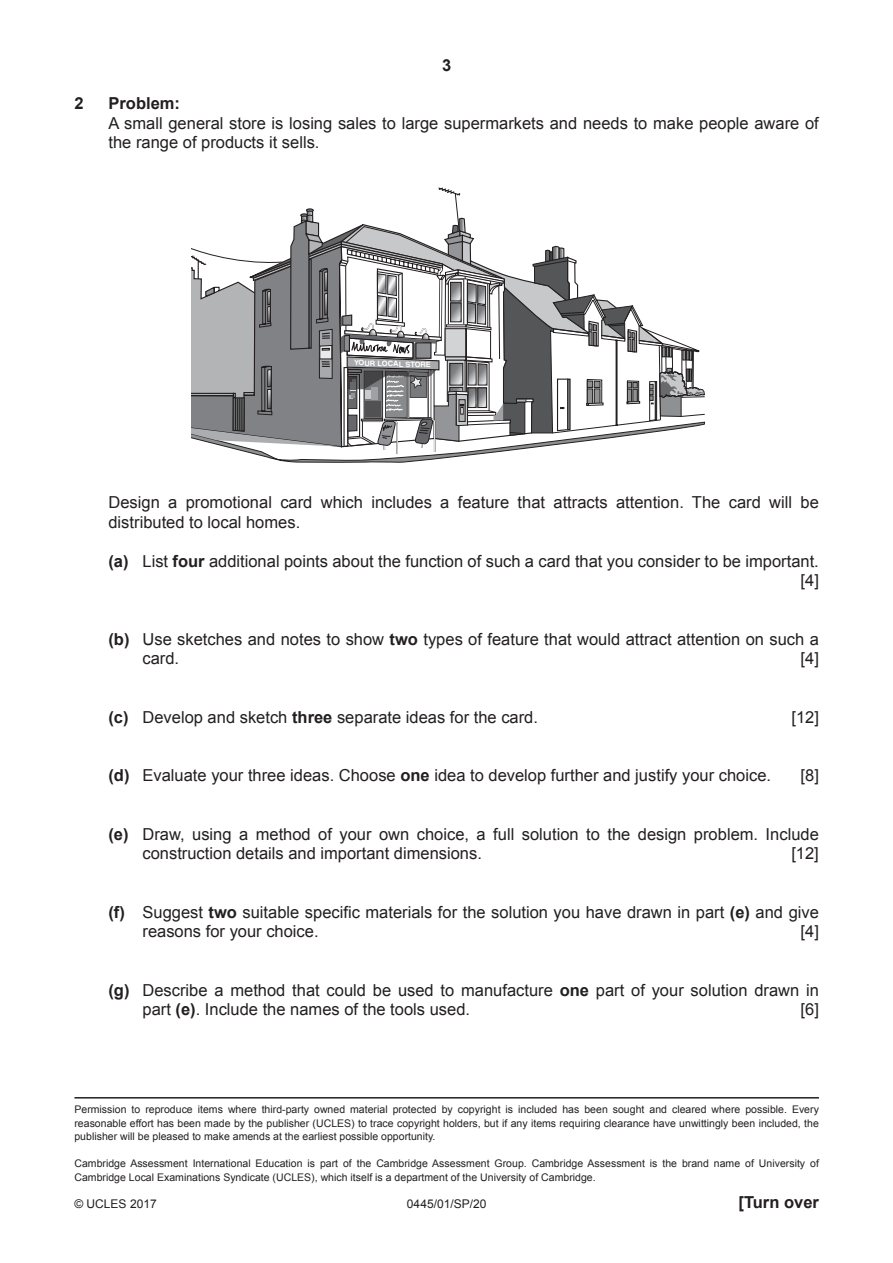
<style>
.page{position:relative;width:893px;height:1263px;background:#fff}
.page>*{position:absolute;margin:0;border:0;box-sizing:border-box;transform-origin:0 0}
.t1{font:16.5px/19.5px "Arial";color:#231f20}
.t2{font:700 16.5px "Arial";color:#231f20}
.t3{font:12px "Arial";color:#231f20}
.t4{font:10.5px/13.5px "Arial";color:#231f20;text-align:justify}
.t5{font:700 7.5px "Helvetica";color:#fff}
.s1{font-weight:700}
</style>
<div class="page">
<hr style="left:74px;top:1097px;width:745px;height:2px;background:#231f20">
<svg style="left:192px;top:187px;width:512px;height:276px"></svg>
<p class="t2" style="left:442px;top:59px;width:11px">3</p>
<p class="t2" style="left:74px;top:97px;width:11px">2</p>
<p class="t2" style="left:108px;top:97px;width:73px">Problem:</p>
<p class="t1" style="left:108px;top:115px;width:711px">A small general store is losing sales to large supermarkets and needs to make people aware of the range of products it sells.</p>
<p class="t5" style="left:354px;top:358px;width:78px;rotate:2deg">YOUR LOCAL STORE</p>
<p class="t1" style="left:108px;top:494px;width:712px">Design a promotional card which includes a feature that attracts attention. The card will be distributed to local homes.</p>
<p class="t1" style="left:108px;top:553px;width:712px;text-align:right"><span class="s1">(a)</span> List <span class="s1">four</span> additional points about the function of such a card that you consider to be important. [4]</p>
<p class="t1" style="left:142px;top:631px;width:678px;text-indent:-34px"><span class="s1">(b)</span> Use sketches and notes to show <span class="s1">two</span> types of feature that would attract attention on such a card.</p>
<p class="t1" style="left:800px;top:650px;width:20px">[4]</p>
<p class="t1" style="left:108px;top:709px;width:431px"><span class="s1">(c)</span> Develop and sketch <span class="s1">three</span> separate ideas for the card.</p>
<p class="t1" style="left:791px;top:709px;width:29px">[12]</p>
<p class="t1" style="left:108px;top:767px;width:664px"><span class="s1">(d)</span> Evaluate your three ideas. Choose <span class="s1">one</span> idea to develop further and justify your choice.</p>
<p class="t1" style="left:800px;top:767px;width:20px">[8]</p>
<p class="t1" style="left:142px;top:826px;width:677px;text-indent:-34px"><span class="s1">(e)</span> Draw, using a method of your own choice, a full solution to the design problem. Include construction details and important dimensions.</p>
<p class="t1" style="left:791px;top:845px;width:29px">[12]</p>
<p class="t1" style="left:142px;top:904px;width:678px;text-indent:-34px"><span class="s1">(f)</span> Suggest <span class="s1">two</span> suitable specific materials for the solution you have drawn in part <span class="s1">(e)</span> and give reasons for your choice.</p>
<p class="t1" style="left:800px;top:923px;width:20px">[4]</p>
<p class="t1" style="left:142px;top:982px;width:678px;text-indent:-34px"><span class="s1">(g)</span> Describe a method that could be used to manufacture <span class="s1">one</span> part of your solution drawn in part <span class="s1">(e)</span>. Include the names of the tools used.</p>
<p class="t1" style="left:800px;top:1001px;width:20px">[6]</p>
<p class="t4" style="left:74px;top:1104px;width:746px">Permission to reproduce items where third-party owned material protected by copyright is included has been sought and cleared where possible. Every reasonable effort has been made by the publisher (UCLES) to trace copyright holders, but if any items requiring clearance have unwittingly been included, the publisher will be pleased to make amends at the earliest possible opportunity.</p>
<p class="t4" style="left:74px;top:1158px;width:746px">Cambridge Assessment International Education is part of the Cambridge Assessment Group. Cambridge Assessment is the brand name of University of<br>Cambridge Local Examinations Syndicate (UCLES), which itself is a department of the University of Cambridge.</p>
<p class="t3" style="left:74px;top:1199px;width:84px">© UCLES 2017</p>
<p class="t3" style="left:407px;top:1199px;width:81px">0445/01/SP/20</p>
<p class="t2" style="left:738px;top:1196px;width:82px">[Turn over</p>
</div>
